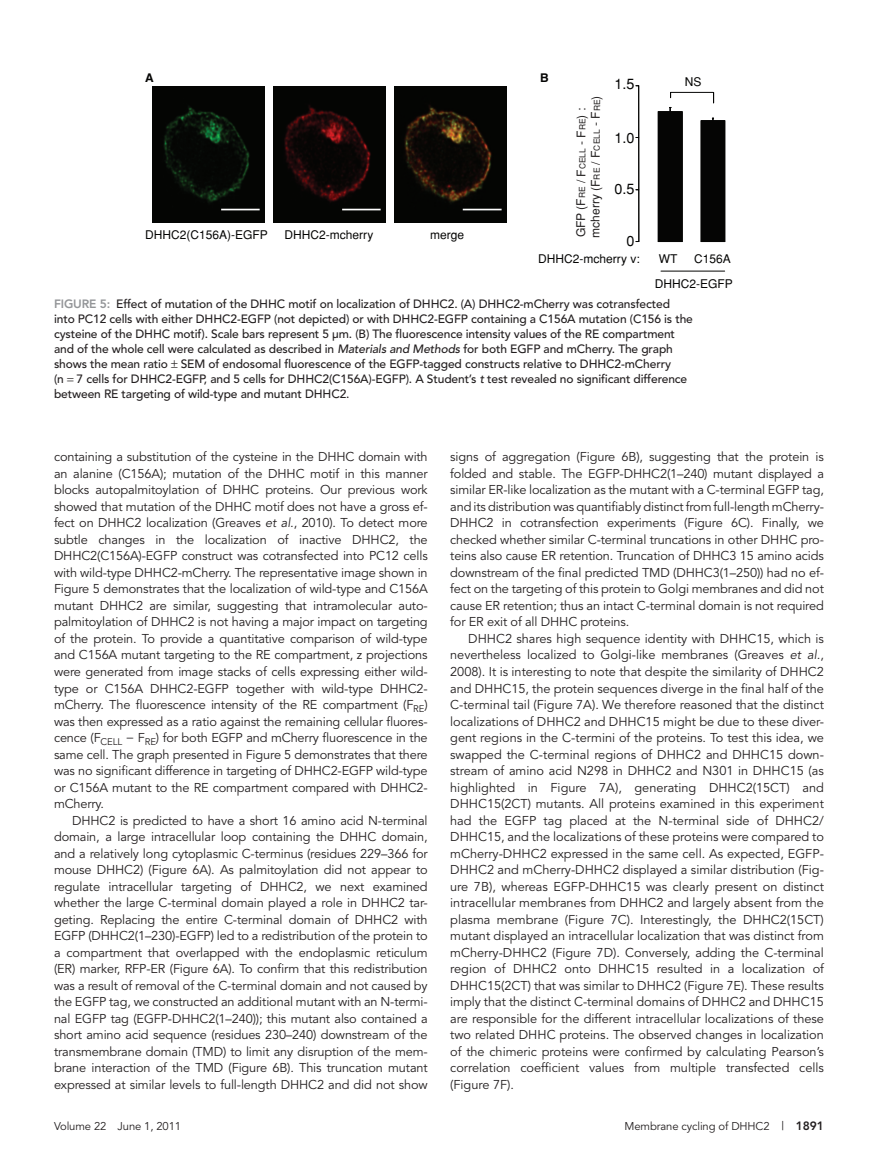
<style>
.page{position:relative;width:878px;height:1175px;background:#fff}
.page>*{position:absolute;margin:0;border:0;box-sizing:border-box;transform-origin:0 0}
.t1{font:14.4px "Helvetica";color:#050504}
.Body_Text_next_aveni{font:12.75px/16.5px "Avenir";letter-spacing:-.01em;color:#231f20;text-align:justify}
.Body_Text_avenir{font:12.75px/16.5px "Avenir";letter-spacing:-.01em;color:#231f20;text-align:justify}
.Figure_caption_35_5p{font:500 12px/15px "Avenir";letter-spacing:-.01em;color:#231f20}
.t2{font:12px/25.2px "Helvetica";color:#050504;text-align:right}
.t3{font:12px "Helvetica";color:#211e1e}
.t4{font:700 12px "Helvetica";color:#050504}
.t5{font:11.25px "Avenir";letter-spacing:-.01em;color:#231f20}
.t6{font:8.4px "Helvetica";color:#211e1e}
.s1{font-size:12px}
.s2{font-size:8.4px}
.s3{font-weight:800;color:#939598}
.s4{font-style:italic}
.s5{font-weight:800;font-size:12px}
</style>
<div class="page">
<div style="left:658px;top:111px;width:24px;height:131px;background:#050504"></div>
<div style="left:700px;top:120px;width:25px;height:122px;background:#050504;border:1px solid #050504"></div>
<hr style="left:638px;top:86px;width:1px;height:155px;background:#050504">
<hr style="left:670px;top:92px;width:43px;height:1px;background:#050504">
<hr style="left:661px;top:271px;width:63px;height:1px;background:#050504">
<img style="left:152px;top:86px;width:113px;height:136px">
<img style="left:273px;top:86px;width:113px;height:136px">
<img style="left:394px;top:86px;width:112px;height:136px">
<p class="t4" style="left:145px;top:71px;width:10px">A</p>
<p class="t4" style="left:540px;top:71px;width:10px">B</p>
<p class="t2" style="left:145px;top:222px;width:124px">DHHC2(C156A)-EGFP</p>
<p class="t2" style="left:284px;top:222px;width:91px">DHHC2-mcherry</p>
<p class="t2" style="left:430px;top:222px;width:36px">merge</p>
<p class="t6" style="left:592px;top:111px;width:17px;rotate:-90deg">R <span class="s1">)</span></p>
<p class="t3" style="left:588px;top:126px;width:28px;rotate:-90deg">- <span class="s2">E</span></p>
<p class="t6" style="left:577px;top:130px;width:24px;rotate:-90deg">R <span class="s1">:</span></p>
<p class="t3" style="left:588px;top:119px;width:9px;rotate:-90deg">F</p>
<p class="t3" style="left:574px;top:145px;width:32px;rotate:-90deg">- <span class="s2">E</span>)</p>
<p class="t6" style="left:592px;top:150px;width:23px;rotate:-90deg">C E LL</p>
<p class="t3" style="left:574px;top:138px;width:9px;rotate:-90deg">F</p>
<p class="t6" style="left:577px;top:169px;width:23px;rotate:-90deg">C E LL</p>
<p class="t3" style="left:588px;top:164px;width:16px;rotate:-90deg">F/</p>
<p class="t6" style="left:591px;top:179px;width:13px;rotate:-90deg">RE</p>
<p class="t3" style="left:574px;top:183px;width:16px;rotate:-90deg">F/</p>
<p class="t3" style="left:588px;top:237px;width:60px;rotate:-90deg">m yr rehc F(</p>
<p class="t6" style="left:577px;top:198px;width:13px;rotate:-90deg">RE</p>
<p class="t3" style="left:573px;top:237px;width:41px;rotate:-90deg">G F P F(</p>
<p class="t1" style="left:614px;top:76px;width:22px">1.5</p>
<p class="t2" style="left:684px;top:69px;width:18px">NS</p>
<p class="t1" style="left:614px;top:129px;width:22px">1.0</p>
<p class="t1" style="left:614px;top:181px;width:22px">0.5</p>
<p class="t1" style="left:626px;top:232px;width:10px">0</p>
<p class="t2" style="left:538px;top:246px;width:103px">DHHC2-mcherry v:</p>
<p class="t2" style="left:659px;top:246px;width:20px">WT</p>
<p class="t2" style="left:654px;top:246px;width:79px">C156A<br>DHHC2-EGFP</p>
<p class="Figure_caption_35_5p" style="left:54px;top:297px;width:640px"><span class="s3">FIGURE 5:</span> Effect of mutation of the DHHC motif on localization of DHHC2. (A) DHHC2-mCherry was cotransfected into PC12 cells with either DHHC2-EGFP (not depicted) or with DHHC2-EGFP containing a C156A mutation (C156 is the cysteine of the DHHC motif). Scale bars represent 5 µm. (B) The fluorescence intensity values of the RE compartment and of the whole cell were calculated as described in <span class="s4">Materials and Methods</span> for both EGFP and mCherry. The graph shows the mean ratio SEM of endosomal fluorescence of the EGFP-tagged constructs relative to DHHC2-mCherry<br>(n 7 cells for DHHC2-EGFP, and 5 cells for DHHC2(C156A)-EGFP). A Student’s <span class="s4">t</span> test revealed no significant difference between RE targeting of wild-type and mutant DHHC2.</p>
<p class="Body_Text_avenir" style="left:54px;top:449px;width:375px">containing a substitution of the cysteine in the DHHC domain with an alanine (C156A); mutation of the DHHC motif in this manner blocks autopalmitoylation of DHHC proteins. Our previous work showed that mutation of the DHHC motif does not have a gross ef&shy;fect on DHHC2 localization (Greaves <span class="s4">et al.</span>, 2010). To detect more subtle changes in the localization of inactive DHHC2, the DHHC2(C156A)-EGFP construct was cotransfected into PC12 cells with wild-type DHHC2-mCherry. The representative image shown in Figure 5 demonstrates that the localization of wild-type and C156A mutant DHHC2 are similar, suggesting that intramolecular auto&shy;palmitoylation of DHHC2 is not having a major impact on targeting of the protein. To provide a quantitative comparison of wild-type and C156A mutant targeting to the RE compartment, z projections were generated from image stacks of cells expressing either wild&shy;type or C156A DHHC2-EGFP together with wild-type DHHC2- mCherry. The fluorescence intensity of the RE compartment (F<sub>RE</sub>) was then expressed as a ratio against the remaining cellular fluores&shy;cence (F<sub>CELL</sub> − F<sub>RE</sub>) for both EGFP and mCherry fluorescence in the same cell. The graph presented in Figure 5 demonstrates that there was no significant difference in targeting of DHHC2-EGFP wild-type or C156A mutant to the RE compartment compared with DHHC2- mCherry.</p>
<p class="Body_Text_next_aveni" style="left:54px;top:812px;width:375px;text-indent:18px">DHHC2 is predicted to have a short 16 amino acid N-terminal domain, a large intracellular loop containing the DHHC domain, and a relatively long cytoplasmic C-terminus (residues 229–366 for mouse DHHC2) (Figure 6A). As palmitoylation did not appear to regulate intracellular targeting of DHHC2, we next examined whether the large C-terminal domain played a role in DHHC2 tar&shy;geting. Replacing the entire C-terminal domain of DHHC2 with EGFP (DHHC2(1–230)-EGFP) led to a redistribution of the protein to a compartment that overlapped with the endoplasmic reticulum (ER) marker, RFP-ER (Figure 6A). To confirm that this redistribution was a result of removal of the C-terminal domain and not caused by the EGFP tag, we constructed an additional mutant with an N-termi&shy;nal EGFP tag (EGFP-DHHC2(1–240)); this mutant also contained a short amino acid sequence (residues 230–240) downstream of the transmembrane domain (TMD) to limit any disruption of the mem&shy;brane interaction of the TMD (Figure 6B). This truncation mutant expressed at similar levels to full-length DHHC2 and did not show</p>
<p class="Body_Text_next_aveni" style="left:450px;top:449px;width:375px">signs of aggregation (Figure 6B), suggesting that the protein is folded and stable. The EGFP-DHHC2(1–240) mutant displayed a similar ER-like localization as the mutant with a C-terminal EGFP tag, and its distribution was quantifiably distinct from full-length mCherry-DHHC2 in cotransfection experiments (Figure 6C). Finally, we checked whether similar C-terminal truncations in other DHHC pro&shy;teins also cause ER retention. Truncation of DHHC3 15 amino acids downstream of the final predicted TMD (DHHC3(1–250)) had no ef&shy;fect on the targeting of this protein to Golgi membranes and did not cause ER retention; thus an intact C-terminal domain is not required for ER exit of all DHHC proteins.</p>
<p class="Body_Text_next_aveni" style="left:450px;top:630px;width:375px;text-indent:18px">DHHC2 shares high sequence identity with DHHC15, which is nevertheless localized to Golgi-like membranes (Greaves <span class="s4">et al.</span>, 2008). It is interesting to note that despite the similarity of DHHC2 and DHHC15, the protein sequences diverge in the final half of the C-terminal tail (Figure 7A). We therefore reasoned that the distinct localizations of DHHC2 and DHHC15 might be due to these diver&shy;gent regions in the C-termini of the proteins. To test this idea, we swapped the C-terminal regions of DHHC2 and DHHC15 down&shy;stream of amino acid N298 in DHHC2 and N301 in DHHC15 (as highlighted in Figure 7A), generating DHHC2(15CT) and DHHC15(2CT) mutants. All proteins examined in this experiment had the EGFP tag placed at the N-terminal side of DHHC2/ DHHC15, and the localizations of these proteins were compared to mCherry-DHHC2 expressed in the same cell. As expected, EGFP-DHHC2 and mCherry-DHHC2 displayed a similar distribution (Fig&shy;ure 7B), whereas EGFP-DHHC15 was clearly present on distinct intracellular membranes from DHHC2 and largely absent from the plasma membrane (Figure 7C). Interestingly, the DHHC2(15CT) mutant displayed an intracellular localization that was distinct from mCherry-DHHC2 (Figure 7D). Conversely, adding the C-terminal region of DHHC2 onto DHHC15 resulted in a localization of DHHC15(2CT) that was similar to DHHC2 (Figure 7E). These results imply that the distinct C-terminal domains of DHHC2 and DHHC15 are responsible for the different intracellular localizations of these two related DHHC proteins. The observed changes in localization of the chimeric proteins were confirmed by calculating Pearson’s correlation coefficient values from multiple transfected cells (Figure 7F).</p>
<p class="t5" style="left:54px;top:1119px;width:129px">Volume 22 June 1, 2011</p>
<p class="t5" style="left:624px;top:1119px;width:201px">Membrane cycling of DHHC2 <span class="s1">|</span> <span class="s5">1891</span></p>
</div>
